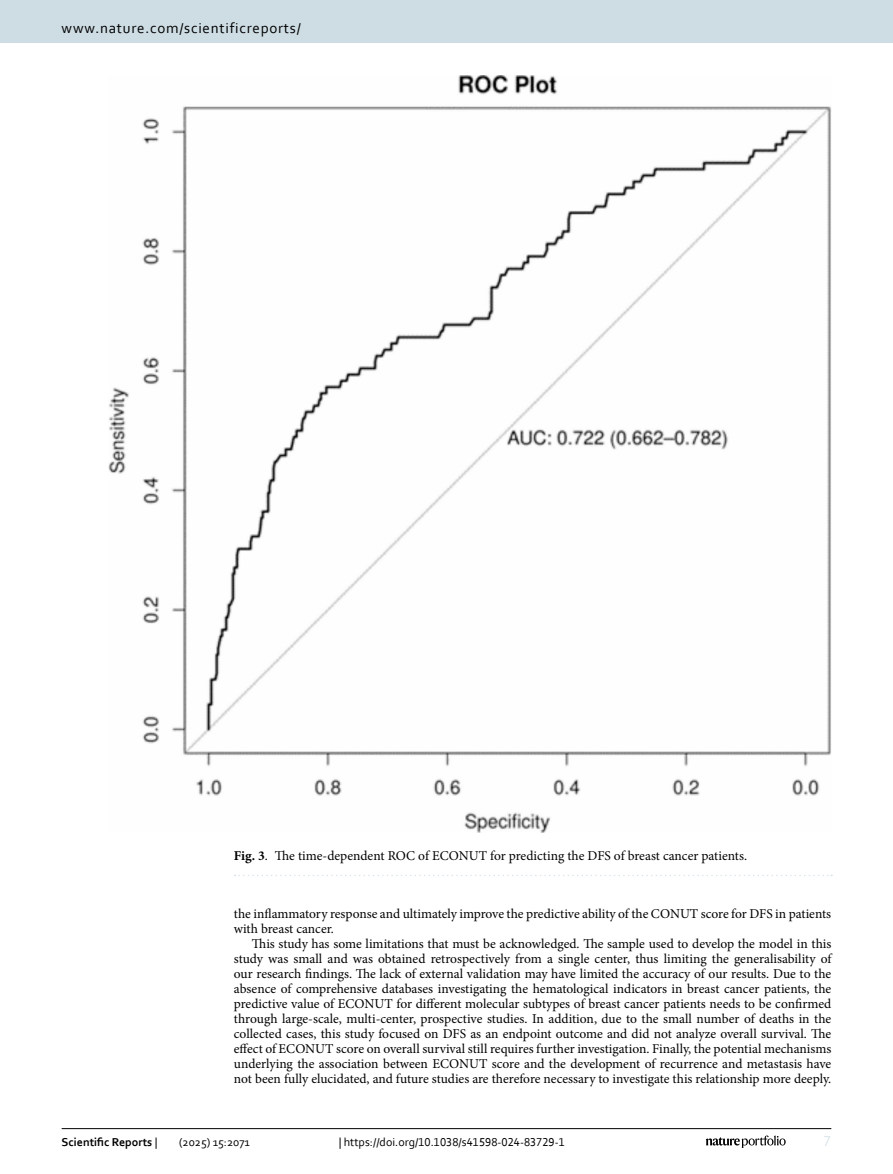
<style>
.page{position:relative;width:893px;height:1174px;background:#fff}
.page>*{position:absolute;margin:0;border:0;box-sizing:border-box;transform-origin:0 0}
.t1{font:15px "Corbel";letter-spacing:.05em;color:#000}
.t2{font:15px "Corbel";color:#d9e4eb}
.Body_Text_Indent{font:13.5px/15px "Minion Pro";letter-spacing:-.005em;color:#000}
.Figure_Caption{font:13.5px "Minion Pro";color:#000}
.t3{font:12px "Corbel";color:#000}
.t4{font:700 12px "Corbel";color:#000}
.s1{font-weight:700}
.s2{font-weight:400}
</style>
<div class="page">
<img style="left:108px;top:76px;width:723px;height:756px">
<svg style="left:235px;top:874px;width:597px;height:2px"></svg>
<hr style="left:62px;top:1128px;width:769px;height:1px;background:#000">
<svg style="left:706px;top:1135px;width:80px;height:12px"></svg>
<div style="left:0;top:0;width:893px;height:43px;background:#cedde4"></div>
<p class="t1" style="left:62px;top:18px;width:241px">www.nature.com/scientificreports/</p>
<p class="Figure_Caption" style="left:234px;top:847px;width:515px"><span class="s1">Fig. 3</span>. The time-dependent ROC of ECONUT for predicting the DFS of breast cancer patients.</p>
<p class="Body_Text_Indent" style="left:234px;top:906px;width:599px">the inflammatory response and ultimately improve the predictive ability of the CONUT score for DFS in patients with breast cancer.</p>
<p class="Body_Text_Indent" style="left:234px;top:936px;width:599px;text-align:justify;text-indent:18px">This study has some limitations that must be acknowledged. The sample used to develop the model in this study was small and was obtained retrospectively from a single center, thus limiting the generalisability of our research findings. The lack of external validation may have limited the accuracy of our results. Due to the absence of comprehensive databases investigating the hematological indicators in breast cancer patients, the predictive value of ECONUT for different molecular subtypes of breast cancer patients needs to be confirmed through large-scale, multi-center, prospective studies. In addition, due to the small number of deaths in the collected cases, this study focused on DFS as an endpoint outcome and did not analyze overall survival. The effect of ECONUT score on overall survival still requires further investigation. Finally, the potential mechanisms underlying the association between ECONUT score and the development of recurrence and metastasis have not been fully elucidated, and future studies are therefore necessary to investigate this relationship more deeply.</p>
<p class="t4" style="left:62px;top:1134px;width:97px">Scientific Reports <span class="s2">|</span></p>
<p class="t3" style="left:179px;top:1134px;width:72px">(2025) 15:2071</p>
<p class="t3" style="left:339px;top:1134px;width:228px">| https://doi.org/10.1038/s41598-024-83729-1</p>
<p class="t2" style="left:824px;top:1132px;width:9px">7</p>
</div>
